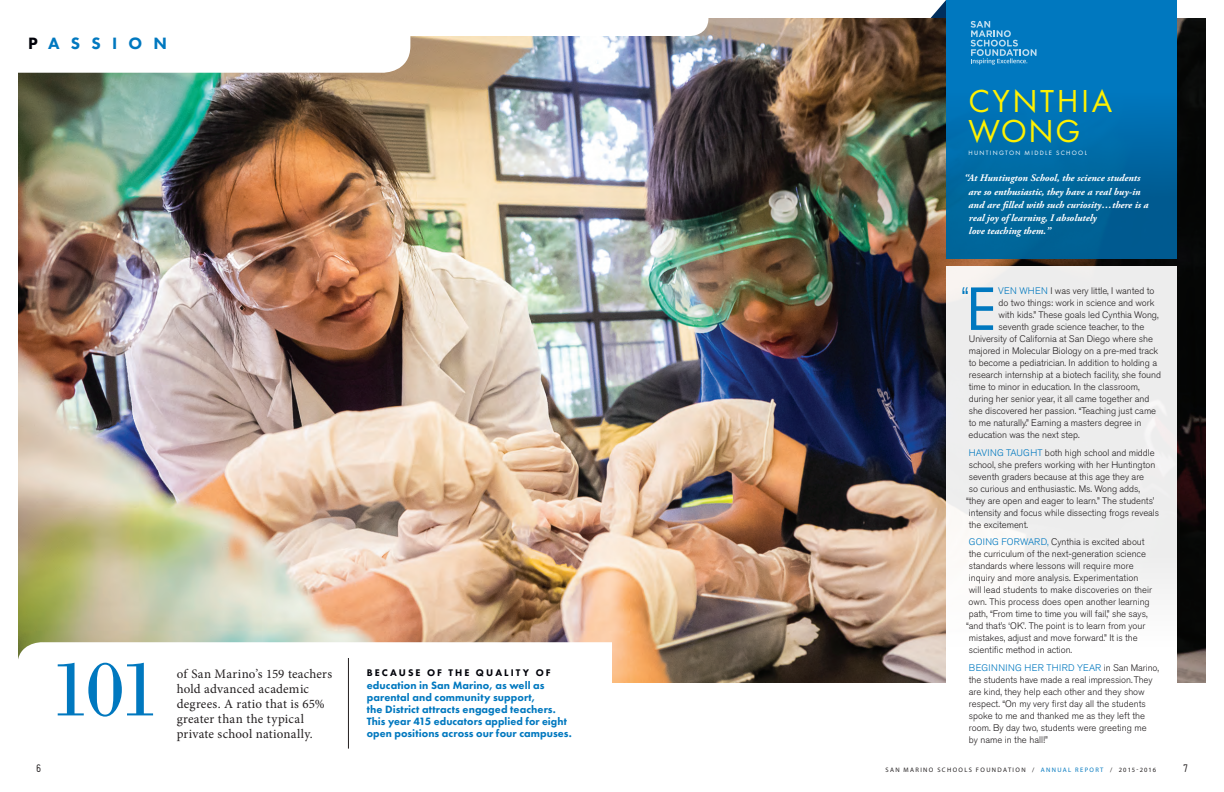
<style>
.page{position:relative;width:1224px;height:792px;background:#fff}
.page>*{position:absolute;margin:0;border:0;box-sizing:border-box;transform-origin:0 0}
.t1{font:82px "Bodoni";color:#0078bf}
.t2{font:63.7px "Neuzeit Gro";color:#0078bf}
.t3{font:33px/30px "Futura PT";letter-spacing:.075em;color:#fff101}
.t4{font:300 25.5px "Akzidenz Grotesk Std";color:#0078bf}
.t5{font:800 17px "Futura PT";letter-spacing:.66em;color:#0078bf}
.Profile_Statements{font:13px/15px "Minion Pro";letter-spacing:.015em;color:#231f20}
.t6{font:12px "Miso";color:#231f20}
.Profile_Facts{font:800 11px/12px "Futura PT";letter-spacing:.005em;color:#0078bf}
.Profile_Quotes{font:italic 700 10px/13.2px "Adobe Garamond Pro";color:#fff}
.t7{font:800 10px "Futura PT";letter-spacing:.21em;color:#010209}
.t8{font:300 9.5px/12px "Akzidenz Grotesk Std";letter-spacing:-.005em;color:#231f20}
.t9{font:6.5px "Myriad Pro";letter-spacing:.21em;color:#231f20}
.t10{font:6.5px "Futura PT";letter-spacing:.2em;color:#fff}
.s1{color:#010209}
.s2{color:#0078bf}
</style>
<div class="page">
<img style="left:18px;top:18px;width:1188px;height:665px">
<div style="left:946px;top:0;width:230px;height:258px;background:linear-gradient(to bottom,#007eca,#005f91)"></div>
<div style="left:946px;top:266px;width:230px;height:486px;background:linear-gradient(to right,#f2f2f2,#f2f1f2)"></div>
<div style="left:946px;top:474px;width:230px;height:211px;background:#f7f7f6"></div>
<svg style="left:971px;top:21px;width:66px;height:44px;background:#2c8fc9"></svg>
<svg style="left:18px;top:642px;width:594px;height:52px"></svg>
<svg style="left:18px;top:18px;width:690px;height:55px"></svg>
<hr style="left:348px;top:658px;width:1px;height:91px;background:#231f20">
<p class="t5" style="left:28px;top:33px;width:140px"><span class="s1">P</span>ASSION</p>
<p class="t1" style="left:51px;top:640px;width:111px">101</p>
<p class="Profile_Statements" style="left:177px;top:666px;width:157px">of San Marino’s 159 teachers hold advanced academic degrees. A ratio that is 65% greater than the typical private school nationally.</p>
<p class="t7" style="left:367px;top:666px;width:185px">BECAUSE OF THE QUALITY OF</p>
<p class="Profile_Facts" style="left:367px;top:679px;width:207px">education in San Marino, as well as parental and community support,<br>the District attracts engaged teachers.<br>This year 415 educators applied for eight open positions across our four campuses.</p>
<p class="t3" style="left:969px;top:85px;width:145px">CYNTHIA<br>WONG</p>
<p class="t10" style="left:968px;top:149px;width:120px">HUNTINGTON MIDDLE SCHOOL</p>
<p class="Profile_Quotes" style="left:968px;top:172px;width:181px;text-indent:-4px">“At Huntington School, the science students are so enthusiastic, they have a real buy-in and are filled with such curiosity... there is a real joy of learning, I absolutely<br>love teaching them.”</p>
<p class="t4" style="left:962px;top:282px;width:9px">“</p>
<p class="t2" style="left:966px;top:275px;width:32px">E</p>
<p class="t8" style="left:998px;top:285px;width:158px"><span class="s2">VEN WHEN</span> I was very little, I wanted to</p>
<p class="t8" style="left:999px;top:297px;width:157px">do two things: work in science and work</p>
<p class="t8" style="left:999px;top:309px;width:162px">with kids.” These goals led Cynthia Wong,</p>
<p class="t8" style="left:999px;top:321px;width:147px">seventh grade science teacher, to the</p>
<p class="t8" style="left:969px;top:333px;width:186px">University of California at San Diego where she</p>
<p class="t8" style="left:969px;top:345px;width:191px">majored in Molecular Biology on a pre-med track</p>
<p class="t8" style="left:969px;top:357px;width:190px">to become a pediatrician. In addition to holding a</p>
<p class="t8" style="left:969px;top:369px;width:194px">research internship at a biotech facility, she found</p>
<p class="t8" style="left:969px;top:381px;width:172px">time to minor in education. In the classroom,</p>
<p class="t8" style="left:969px;top:393px;width:182px">during her senior year, it all came together and</p>
<p class="t8" style="left:969px;top:405px;width:189px">she discovered her passion. “Teaching just came</p>
<p class="t8" style="left:969px;top:417px;width:174px">to me naturally.” Earning a masters degree in</p>
<p class="t8" style="left:969px;top:429px;width:113px">education was the next step.</p>
<p class="t8" style="left:969px;top:447px;width:187px"><span class="s2">HAVING TAUGHT</span> both high school and middle</p>
<p class="t8" style="left:969px;top:459px;width:188px">school, she prefers working with her Huntington</p>
<p class="t8" style="left:969px;top:471px;width:177px">seventh graders because at this age they are</p>
<p class="t8" style="left:969px;top:483px;width:173px">so curious and enthusiastic. Ms. Wong adds,</p>
<p class="t8" style="left:966px;top:495px;width:190px">“they are open and eager to learn.” The students’</p>
<p class="t8" style="left:969px;top:507px;width:192px">intensity and focus while dissecting frogs reveals</p>
<p class="t8" style="left:969px;top:519px;width:61px">the excitement.</p>
<p class="t8" style="left:969px;top:536px;width:177px"><span class="s2">GOING FORWARD,</span> Cynthia is excited about</p>
<p class="t8" style="left:969px;top:548px;width:179px">the curriculum of the next-generation science</p>
<p class="t8" style="left:969px;top:560px;width:167px">standards where lessons will require more</p>
<p class="t8" style="left:969px;top:572px;width:171px">inquiry and more analysis. Experimentation</p>
<p class="t8" style="left:969px;top:584px;width:185px">will lead students to make discoveries on their</p>
<p class="t8" style="left:969px;top:596px;width:183px">own. This process does open another learning</p>
<p class="t8" style="left:969px;top:608px;width:180px">path, “From time to time you will fail,” she says,</p>
<p class="t8" style="left:966px;top:620px;width:181px">“and that’s ‘OK’. The point is to learn from your</p>
<p class="t8" style="left:969px;top:632px;width:170px">mistakes, adjust and move forward.” It is the</p>
<p class="t8" style="left:969px;top:644px;width:105px">scientific method in action.</p>
<p class="t8" style="left:969px;top:662px;width:192px"><span class="s2">BEGINNING HER THIRD YEAR</span> in San Marino, the students have made a real impression. They are kind, they help each other and they show respect. “On my very first day all the students spoke to me and thanked me as they left the room. By day two, students were greeting me<br>by name in the hall!”</p>
<p class="t6" style="left:36px;top:762px;width:6px">6</p>
<p class="t9" style="left:885px;top:766px;width:272px">SAN MARINO SCHOOLS FOUNDATION / <span class="s2">ANNUAL REPORT</span> / 2015-2016</p>
<p class="t6" style="left:1183px;top:762px;width:6px">7</p>
</div>
